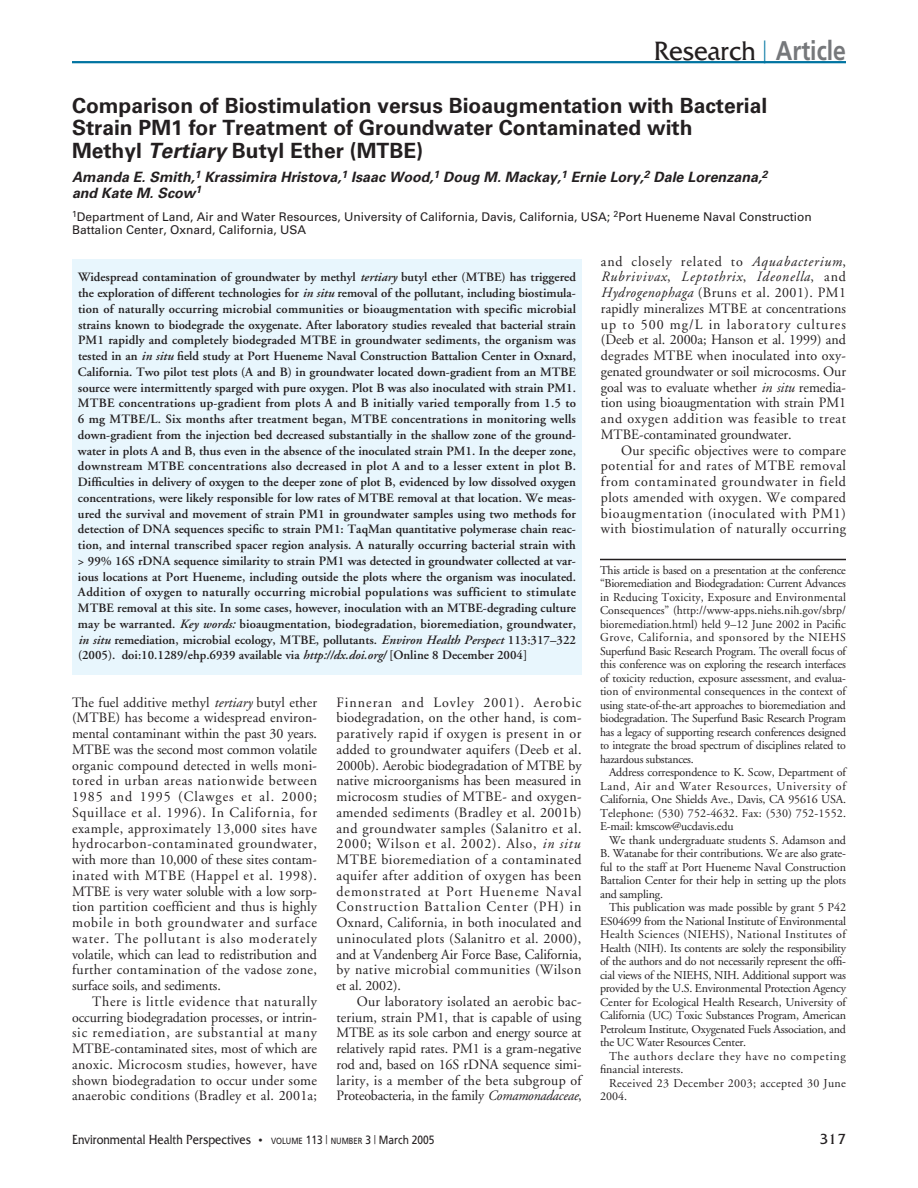
<style>
.page{position:relative;width:918px;height:1188px;background:#fff}
.page>*{position:absolute;margin:0;border:0;box-sizing:border-box;transform-origin:0 0}
.t1{font:27px "Friz Quadrata IT Cby BT";letter-spacing:-.015em;color:#231f20;scale:.95 1}
.t2{font:700 21px/22.5px "Univers";color:#231f20}
.t3{font:15px "Friz Quadrata IT Cby BT";color:#231f20}
.t4{font:14.25px/15.8px "Adobe Garamond";letter-spacing:.02em;color:#231f20;text-align:justify}
.t5{font:italic 700 14.25px/15.8px "Univers";color:#231f20}
.t6{font:13.5px "Friz Quadrata IT Cby BT";color:#231f20;scale:.85 1}
.t7{font:600 12.75px/15.8px "Adobe Garamond";color:#231f20;text-align:justify}
.t8{font:12px/13.5px "Adobe Garamond";letter-spacing:-.01em;color:#231f20;text-align:justify}
.t9{font:12px/13.5px "Univers";color:#231f20}
.t10{font:12px/13.5px "Adobe Garamond";letter-spacing:.06em;color:#231f20}
.t11{font:12px/13.5px "Adobe Garamond";letter-spacing:.03em;color:#231f20}
.s1{font-family:"Frutiger";font-weight:300;font-size:30px;color:#0074a1}
.s2{font-family:"Frutiger";font-weight:700;color:#76787b}
.s3{font-style:italic}
.s4{font-size:10.5px}
.s5{font-family:"Frutiger";font-size:9px}
.s6{font-family:"Frutiger";font-size:12px}
.s7{font-family:"Frutiger";font-weight:300;font-size:12px}
</style>
<div class="page">
<hr style="left:600px;top:559px;width:246px;height:1px;background:#231f20">
<hr style="left:72px;top:61px;width:774px;height:2px;background:#0074a1">
<div style="left:72px;top:260px;width:510px;height:415px;background:#e8f6fd"></div>
<h1 class="t1" style="left:654px;top:40px;width:204px">Research <span class="s1">|</span> <span class="s2">Article</span></h1>
<h2 class="t2" style="left:72px;top:96px;width:697px">Comparison of Biostimulation versus Bioaugmentation with Bacterial<br>Strain PM1 for Treatment of Groundwater Contaminated with<br>Methyl <span class="s3">Tertiary</span>Butyl Ether (MTBE)</h2>
<p class="t5" style="left:72px;top:171px;width:699px">Amanda E. Smith,<sup>1</sup> Krassimira Hristova,<sup>1</sup> Isaac Wood,<sup>1</sup> Doug M. Mackay,<sup>1</sup> Ernie Lory,<sup>2</sup> Dale Lorenzana,<sup>2 </sup>and Kate M. Scow<sup>1</sup></p>
<p class="t9" style="left:72px;top:211px;width:741px"><sup>1</sup>Department of Land, Air and Water Resources, University of California, Davis, California, USA; <sup>2</sup>Port Hueneme Naval Construction<br>Battalion Center, Oxnard, California, USA</p>
<p class="t7" style="left:78px;top:271px;width:500px">Widespread contamination of groundwater by methyl <span class="s3">tertiary</span> butyl ether (MTBE) has triggered the exploration of different technologies for <span class="s3">in situ</span> removal of the pollutant, including biostimula&shy;tion of naturally occurring microbial communities or bioaugmentation with specific microbial strains known to biodegrade the oxygenate. After laboratory studies revealed that bacterial strain PM1 rapidly and completely biodegraded MTBE in groundwater sediments, the organism was tested in an <span class="s3">in situ</span> field study at Port Hueneme Naval Construction Battalion Center in Oxnard, California. Two pilot test plots (A and B) in groundwater located down-gradient from an MTBE source were intermittently sparged with pure oxygen. Plot B was also inoculated with strain PM1.<br>MTBE concentrations up-gradient from plots A and B initially varied temporally from 1.5 to 6 mg MTBE/L. Six months after treatment began, MTBE concentrations in monitoring wells down-gradient from the injection bed decreased substantially in the shallow zone of the ground&shy;water in plots A and B, thus even in the absence of the inoculated strain PM1. In the deeper zone, downstream MTBE concentrations also decreased in plot A and to a lesser extent in plot B.<br>Difficulties in delivery of oxygen to the deeper zone of plot B, evidenced by low dissolved oxygen concentrations, were likely responsible for low rates of MTBE removal at that location. We meas&shy;ured the survival and movement of strain PM1 in groundwater samples using two methods for detection of DNA sequences specific to strain PM1: TaqMan quantitative polymerase chain reac&shy;tion, and internal transcribed spacer region analysis. A naturally occurring bacterial strain with &gt; 99% 16S rDNA sequence similarity to strain PM1 was detected in groundwater collected at var&shy;ious locations at Port Hueneme, including outside the plots where the organism was inoculated.<br>Addition of oxygen to naturally occurring microbial populations was sufficient to stimulate MTBE removal at this site. In some cases, however, inoculation with an MTBE-degrading culture may be warranted. <span class="s3">Key words:</span> bioaugmentation, biodegradation, bioremediation, groundwater, <span class="s3">in situ</span> remediation, microbial ecology, MTBE, pollutants. <span class="s3">Environ Health Perspect</span> 113:317–322 (2005). doi:10.1289/ehp.6939 available via <span class="s3">http://dx.doi.org/</span> [Online 8 December 2004]</p>
<p class="t4" style="left:601px;top:254px;width:247px">and closely related to <span class="s3">Aquabacterium</span>, <span class="s3">Rubrivivax</span>, <span class="s3">Leptothrix</span>, <span class="s3">Ideonella</span>, and <span class="s3">Hydrogenophaga</span> (Bruns et al. 2001). PM1 rapidly mineralizes MTBE at concentrations up to 500 mg/L in laboratory cultures (Deeb et al. 2000a; Hanson et al. 1999) and degrades MTBE when inoculated into oxy&shy;genated groundwater or soil microcosms. Our goal was to evaluate whether <span class="s3">in situ</span> remedia&shy;tion using bioaugmentation with strain PM1 and oxygen addition was feasible to treat MTBE-contaminated groundwater.</p>
<p class="t4" style="left:601px;top:443px;width:247px;text-indent:20px">Our specific objectives were to compare potential for and rates of MTBE removal from contaminated groundwater in field plots amended with oxygen. We compared bioaugmentation (inoculated with PM1) with biostimulation of naturally occurring</p>
<p class="t8" style="left:600px;top:564px;width:248px">This article is based on a presentation at the conference “Bioremediation and Biodegradation: Current Advances in Reducing Toxicity, Exposure and Environmental Consequences” (http://www-apps.niehs.nih.gov/sbrp/ bioremediation.html) held 9–12 June 2002 in Pacific Grove, California, and sponsored by the NIEHS Superfund Basic Research Program. The overall focus of this conference was on exploring the research interfaces of toxicity reduction, exposure assessment, and evalua&shy;tion of environmental consequences in the context of using state-of-the-art approaches to bioremediation and biodegradation. The Superfund Basic Research Program has a legacy of supporting research conferences designed to integrate the broad spectrum of disciplines related to hazardous substances.</p>
<p class="t8" style="left:600px;top:767px;width:248px;text-indent:9px">Address correspondence to K. Scow, Department of Land, Air and Water Resources, University of California, One Shields Ave., Davis, CA 95616 USA.<br>Telephone: (530) 752-4632. Fax: (530) 752-1552.<br>E-mail: kmscow@ucdavis.edu</p>
<p class="t8" style="left:600px;top:834px;width:248px;text-indent:9px">We thank undergraduate students S. Adamson and B. Watanabe for their contributions. We are also grate&shy;ful to the staff at Port Hueneme Naval Construction Battalion Center for their help in setting up the plots and sampling.</p>
<p class="t8" style="left:600px;top:902px;width:248px;text-indent:9px">This publication was made possible by grant 5 P42<br>ES04699 from the National Institute of Environmental Health Sciences (NIEHS), National Institutes of Health (NIH). Its contents are solely the responsibility of the authors and do not necessarily represent the offi&shy;cial views of the NIEHS, NIH. Additional support was provided by the U.S. Environmental Protection Agency Center for Ecological Health Research, University of California (UC) Toxic Substances Program, American Petroleum Institute, Oxygenated Fuels Association, and the UC Water Resources Center.</p>
<p class="t10" style="left:600px;top:1050px;width:248px;text-indent:9px">The authors declare they have no competing financial interests.</p>
<p class="t11" style="left:600px;top:1077px;width:248px;text-indent:9px">Received 23 December 2003; accepted 30 June<br>2004.</p>
<p class="t4" style="left:72px;top:695px;width:247px">The fuel additive methyl <span class="s3">tertiary</span> butyl ether (MTBE) has become a widespread environ&shy;mental contaminant within the past 30 years.<br>MTBE was the second most common volatile organic compound detected in wells moni&shy;tored in urban areas nationwide between 1985 and 1995 (Clawges et al. 2000; Squillace et al. 1996). In California, for example, approximately 13,000 sites have hydrocarbon-contaminated groundwater, with more than 10,000 of these sites contam&shy;inated with MTBE (Happel et al. 1998).<br>MTBE is very water soluble with a low sorp&shy;tion partition coefficient and thus is highly mobile in both groundwater and surface water. The pollutant is also moderately volatile, which can lead to redistribution and further contamination of the vadose zone, surface soils, and sediments.</p>
<p class="t4" style="left:72px;top:995px;width:247px;text-indent:20px">There is little evidence that naturally occurring biodegradation processes, or intrin&shy;sic remediation, are substantial at many MTBE-contaminated sites, most of which are anoxic. Microcosm studies, however, have shown biodegradation to occur under some anaerobic conditions (Bradley et al. 2001a;</p>
<p class="t4" style="left:337px;top:695px;width:247px">Finneran and Lovley 2001). Aerobic biodegradation, on the other hand, is com&shy;paratively rapid if oxygen is present in or added to groundwater aquifers (Deeb et al.<br>2000b). Aerobic biodegradation of MTBE by native microorganisms has been measured in microcosm studies of MTBE- and oxygen&shy;amended sediments (Bradley et al. 2001b) and groundwater samples (Salanitro et al.<br>2000; Wilson et al. 2002). Also, <span class="s3">in situ </span>MTBE bioremediation of a contaminated aquifer after addition of oxygen has been demonstrated at Port Hueneme Naval Construction Battalion Center (PH) in Oxnard, California, in both inoculated and uninoculated plots (Salanitro et al. 2000), and at Vandenberg Air Force Base, California, by native microbial communities (Wilson et al. 2002).</p>
<p class="t4" style="left:337px;top:995px;width:247px;text-indent:20px">Our laboratory isolated an aerobic bac&shy;terium, strain PM1, that is capable of using MTBE as its sole carbon and energy source at relatively rapid rates. PM1 is a gram-negative rod and, based on 16S rDNA sequence simi&shy;larity, is a member of the beta subgroup of Proteobacteria, in the family <span class="s3">Comamonadaceae</span>,</p>
<p class="t6" style="left:72px;top:1135px;width:428px">Environmental Health Perspectives <span class="s4">•</span> <span class="s5">VOLUME</span> <span class="s6">113</span> <span class="s7">|</span> <span class="s5">NUMBER</span> <span class="s6">3</span> <span class="s7">|</span> <span class="s6">March 2005</span></p>
<p class="t3" style="left:819px;top:1134px;width:28px">317</p>
</div>
